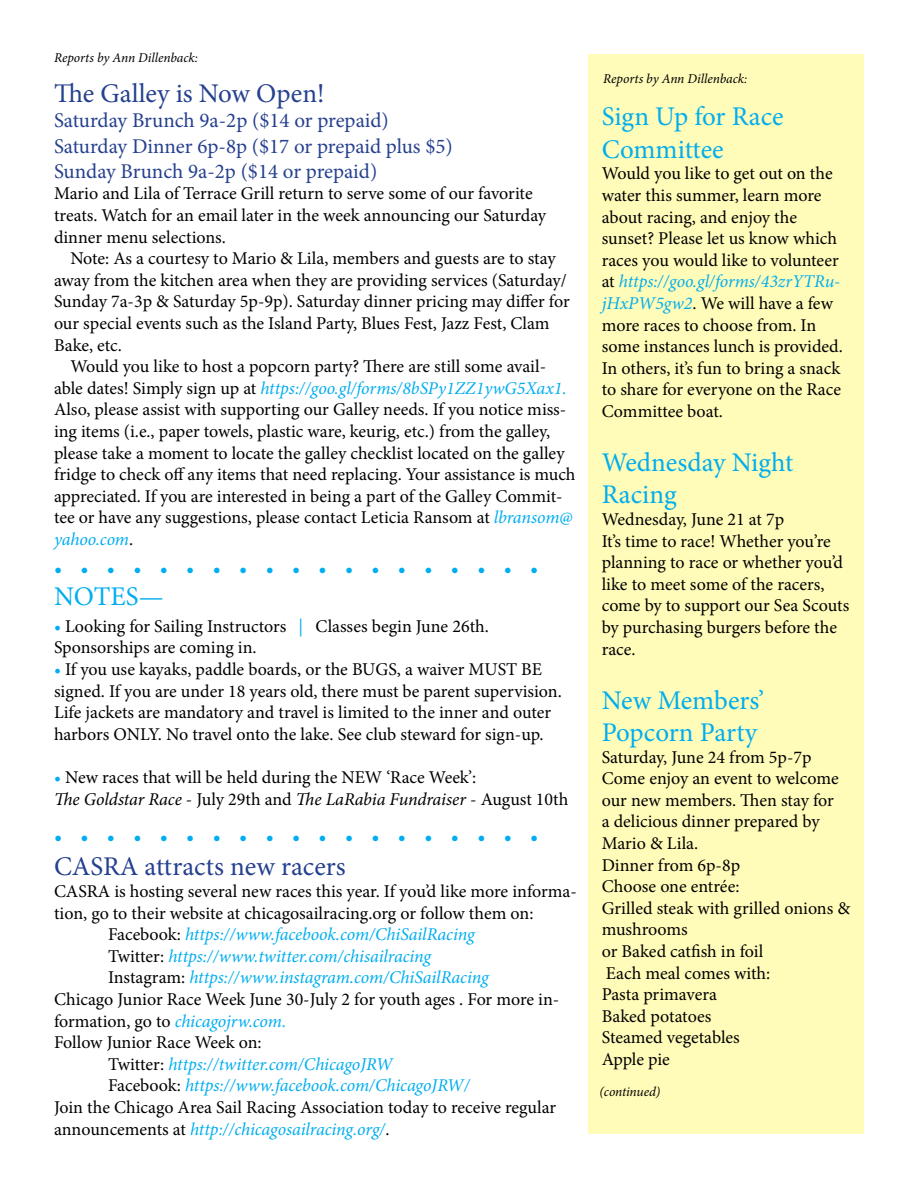
<style>
.page{position:relative;width:918px;height:1188px;background:#fff}
.page>*{position:absolute;margin:0;border:0;box-sizing:border-box;transform-origin:0 0}
.t1{font:27px/32.4px "Minion Pro";color:#00aeef}
.t2{font:27px "Minion Pro";color:#25408f}
.t3{font:21px/25.2px "Minion Pro";color:#25408f}
.t4{font:21px "Minion Pro";color:#00aeef}
.t5{font:18px/21.6px "Minion Pro";color:#000}
.t6{font:italic 18px "Minion Pro";letter-spacing:-.005em;color:#00aeef}
.t7{font:italic 13.5px "Minion Pro";letter-spacing:-.005em;color:#000}
.s1{font-style:italic;color:#00aeef}
.s2{color:#00aeef}
.s3{font-style:italic}
.s4{font-style:normal;color:#000}
</style>
<div class="page">
<div style="left:589px;top:54px;width:275px;height:1080px;background:#fffbb8"></div>
<p class="t7" style="left:54px;top:48px;width:146px">Reports by Ann Dillenback:</p>
<h1 class="t2" style="left:54px;top:76px;width:272px">The Galley is Now Open!</h1>
<p class="t3" style="left:54px;top:108px;width:400px">Saturday Brunch 9a-2p ($14 or prepaid)<br>Saturday Dinner 6p-8p ($17 or prepaid plus $5)<br>Sunday Brunch 9a-2p ($14 or prepaid)</p>
<p class="t5" style="left:54px;top:183px;width:494px">Mario and Lila of Terrace Grill return to serve some of our favorite treats. Watch for an email later in the week announcing our Saturday dinner menu selections.</p>
<p class="t5" style="left:54px;top:248px;width:517px;text-indent:16px">Note: As a courtesy to Mario &amp; Lila, members and guests are to stay away from the kitchen area when they are providing services (Saturday/ Sunday 7a-3p &amp; Saturday 5p-9p). Saturday dinner pricing may differ for our special events such as the Island Party, Blues Fest, Jazz Fest, Clam Bake, etc.</p>
<p class="t5" style="left:54px;top:356px;width:523px;text-indent:16px">Would you like to host a popcorn party? There are still some avail&shy;able dates! Simply sign up at <span class="s1">https://goo.gl/forms/8bSPy1ZZ1ywG5Xax1.<br></span>Also, please assist with supporting our Galley needs. If you notice miss&shy;ing items (i.e., paper towels, plastic ware, keurig, etc.) from the galley, please take a moment to locate the galley checklist located on the galley fridge to check off any items that need replacing. Your assistance is much appreciated. If you are interested in being a part of the Galley Commit&shy;tee or have any suggestions, please contact Leticia Ransom at <span class="s1">lbransom@ yahoo.com</span>.</p>
<p class="t4" style="left:54px;top:554px;width:486px">•••••••••••••••••••</p>
<h1 class="t1" style="left:54px;top:581px;width:111px">NOTES—</h1>
<p class="t5" style="left:54px;top:615px;width:436px"><span class="s2">•</span> Looking for Sailing Instructors <span class="s2">|</span> Classes begin June 26th.<br>Sponsorships are coming in.</p>
<p class="t5" style="left:54px;top:659px;width:509px"><span class="s2">•</span> If you use kayaks, paddle boards, or the BUGS, a waiver MUST BE signed. If you are under 18 years old, there must be parent supervision.<br>Life jackets are mandatory and travel is limited to the inner and outer harbors ONLY. No travel onto the lake. See club steward for sign-up.</p>
<p class="t5" style="left:54px;top:767px;width:516px"><span class="s2">•</span> New races that will be held during the NEW ‘Race Week’:<br><span class="s3">The Goldstar Race</span> - July 29th and <span class="s3">The LaRabia Fundraiser</span> - August 10th</p>
<p class="t4" style="left:54px;top:822px;width:486px">•••••••••••••••••••</p>
<h1 class="t2" style="left:54px;top:849px;width:293px">CASRA attracts new racers</h1>
<p class="t5" style="left:54px;top:881px;width:524px">CASRA is hosting several new races this year. If you’d like more informa-</p>
<p class="t5" style="left:54px;top:902px;width:481px">tion, go to their website at chicagosailracing.org or follow them on:</p>
<p class="t6" style="left:108px;top:922px;width:368px"><span class="s4">Facebook:</span> https://www.facebook.com/ChiSailRacing</p>
<p class="t6" style="left:108px;top:944px;width:325px"><span class="s4">Twitter:</span> https://www.twitter.com/chisailracing</p>
<p class="t6" style="left:108px;top:965px;width:382px"><span class="s4">Instagram:</span> https://www.instagram.com/ChiSailRacing</p>
<p class="t5" style="left:54px;top:989px;width:507px">Chicago Junior Race Week June 30-July 2 for youth ages . For more in-</p>
<p class="t6" style="left:54px;top:1009px;width:234px"><span class="s4">formation, go to</span> chicagojrw.com.</p>
<p class="t5" style="left:54px;top:1032px;width:209px">Follow Junior Race Week on:</p>
<p class="t6" style="left:108px;top:1052px;width:286px"><span class="s4">Twitter:</span> https://twitter.com/ChicagoJRW</p>
<p class="t6" style="left:108px;top:1073px;width:363px"><span class="s4">Facebook:</span> https://www.facebook.com/ChicagoJRW/</p>
<p class="t5" style="left:54px;top:1097px;width:504px">Join the Chicago Area Sail Racing Association today to receive regular</p>
<p class="t6" style="left:54px;top:1117px;width:337px"><span class="s4">announcements at</span> http://chicagosailracing.org/<span class="s4">.</span></p>
<p class="t7" style="left:603px;top:70px;width:146px">Reports by Ann Dillenback:</p>
<h1 class="t1" style="left:602px;top:101px;width:183px">Sign Up for Race<br>Committee</h1>
<p class="t5" style="left:602px;top:163px;width:243px">Would you like to get out on the water this summer, learn more about racing, and enjoy the sunset? Please let us know which races you would like to volunteer at <span class="s1">https://goo.gl/forms/43zrYTRu&shy;jHxPW5gw2</span>. We will have a few more races to choose from. In some instances lunch is provided.<br>In others, it’s fun to bring a snack to share for everyone on the Race<br>Committee boat.</p>
<h1 class="t1" style="left:602px;top:446px;width:193px">Wednesday Night<br>Racing</h1>
<p class="t5" style="left:602px;top:509px;width:249px">Wednesday, June 21 at 7p<br>It’s time to race! Whether you’re planning to race or whether you’d like to meet some of the racers, come by to support our Sea Scouts by purchasing burgers before the race.</p>
<h1 class="t1" style="left:602px;top:684px;width:164px">New Members’<br>Popcorn Party</h1>
<p class="t5" style="left:602px;top:746px;width:250px">Saturday, June 24 from 5p-7p<br>Come enjoy an event to welcome our new members. Then stay for<br>a delicious dinner prepared by<br>Mario &amp; Lila.<br>Dinner from 6p-8p<br>Choose one entrée:<br>Grilled steak with grilled onions &amp; mushrooms<br>or Baked catfish in foil<br>Each meal comes with:<br>Pasta primavera<br>Baked potatoes<br>Steamed vegetables<br>Apple pie</p>
<p class="t7" style="left:599px;top:1082px;width:63px">(continued)</p>
</div>
